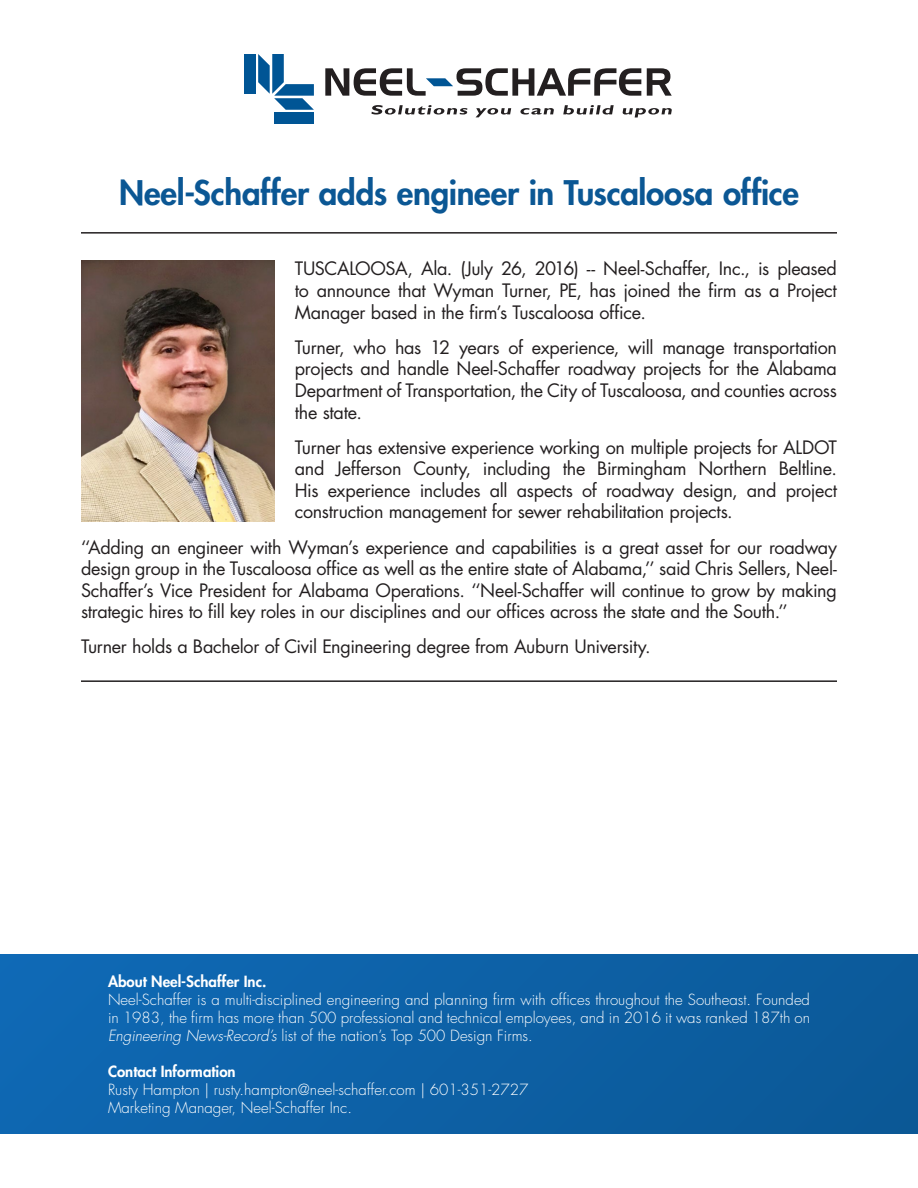
<style>
.page{position:relative;width:918px;height:1188px;background:#fff}
.page>*{position:absolute;margin:0;border:0;box-sizing:border-box;transform-origin:0 0}
.t1{font:800 33px "Futura Std";letter-spacing:-.005em;color:#0b5794}
.t2{font:18px/21.6px "Futura Std";letter-spacing:-.015em;color:#231f20;text-align:justify}
.t3{font:300 15px/18px "Futura Std";color:#fff;text-align:justify}
.t4{font:800 15px "Futura Std";color:#fff}
.s1{font-style:italic}
</style>
<div class="page">
<svg style="left:647px;top:68px;width:25px;height:28px"></svg>
<svg style="left:325px;top:68px;width:316px;height:28px"></svg>
<div style="left:244px;top:54px;width:12px;height:40px;background:#005595"></div>
<div style="left:274px;top:112px;width:40px;height:12px;background:#005595"></div>
<svg style="left:258px;top:54px;width:56px;height:56px"></svg>
<svg style="left:371px;top:105px;width:97px;height:10px"></svg>
<svg style="left:476px;top:108px;width:35px;height:9px"></svg>
<svg style="left:520px;top:108px;width:34px;height:7px"></svg>
<svg style="left:563px;top:105px;width:51px;height:10px"></svg>
<svg style="left:622px;top:108px;width:50px;height:10px"></svg>
<div style="left:0;top:954px;width:918px;height:180px;background:linear-gradient(to right,#0f68b4,#0b5997)"></div>
<img style="left:81px;top:261px;width:194px;height:261px">
<hr style="left:81px;top:232px;width:756px;height:2px;background:#231f20">
<hr style="left:81px;top:680px;width:756px;height:2px;background:#231f20">
<p class="t1" style="left:119px;top:172px;width:681px">Neel-Schaffer adds engineer in Tuscaloosa office</p>
<p class="t2" style="left:295px;top:258px;width:544px">TUSCALOOSA, Ala. (July 26, 2016) -- Neel-Schaffer, Inc., is pleased to announce that Wyman Turner, PE, has joined the firm as a Project Manager based in the firm’s Tuscaloosa office.</p>
<p class="t2" style="left:295px;top:337px;width:544px">Turner, who has 12 years of experience, will manage transportation projects and handle Neel-Schaffer roadway projects for the Alabama Department of Transportation, the City of Tuscaloosa, and counties across the state.</p>
<p class="t2" style="left:295px;top:436px;width:544px">Turner has extensive experience working on multiple projects for ALDOT and Jefferson County, including the Birmingham Northern Beltline.<br>His experience includes all aspects of roadway design, and project construction management for sewer rehabilitation projects.</p>
<p class="t2" style="left:81px;top:536px;width:758px">‘‘Adding an engineer with Wyman’s experience and capabilities is a great asset for our roadway design group in the Tuscaloosa office as well as the entire state of Alabama,’’ said Chris Sellers, Neel-Schaffer’s Vice President for Alabama Operations. ‘‘Neel-Schaffer will continue to grow by making strategic hires to fill key roles in our disciplines and our offices across the state and the South.’’</p>
<p class="t2" style="left:81px;top:636px;width:571px">Turner holds a Bachelor of Civil Engineering degree from Auburn University.</p>
<p class="t4" style="left:108px;top:972px;width:160px">About Neel-Schaffer Inc.</p>
<p class="t3" style="left:108px;top:991px;width:704px">Neel-Schaffer is a multi-disciplined engineering and planning firm with offices throughout the Southeast. Founded in 1983, the firm has more than 500 professional and technical employees, and in 2016 it was ranked 187th on <span class="s1">Engineering News-Record’s</span> list of the nation’s Top 500 Design Firms.</p>
<p class="t4" style="left:108px;top:1062px;width:129px">Contact Information</p>
<p class="t3" style="left:108px;top:1081px;width:422px">Rusty Hampton | rusty.hampton@neel-schaffer.com | 601-351-2727</p>
<p class="t3" style="left:108px;top:1099px;width:246px">Marketing Manager, Neel-Schaffer Inc.</p>
</div>
